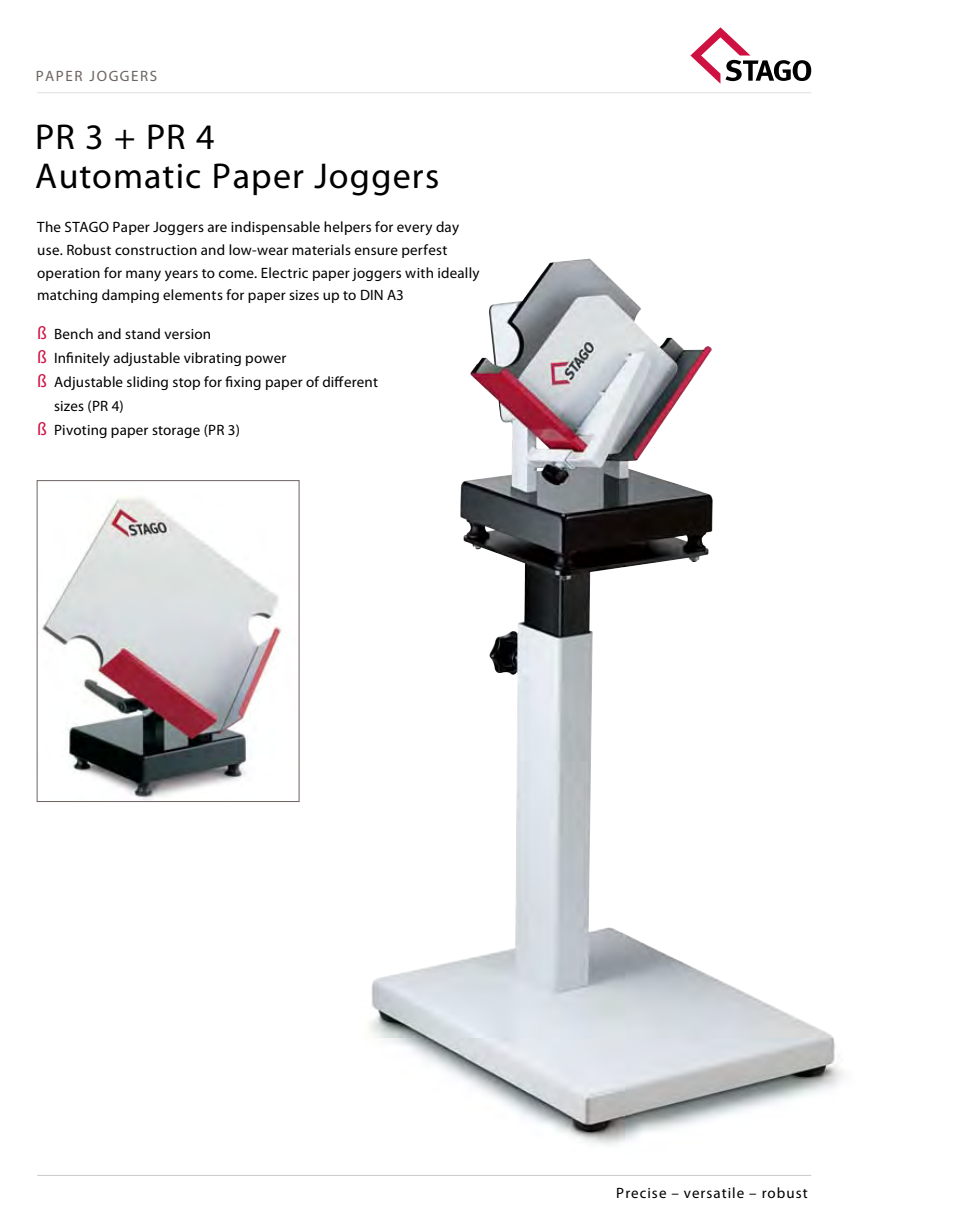
<style>
.page{position:relative;width:967px;height:1225px;background:#fff}
.page>*{position:absolute;margin:0;border:0;box-sizing:border-box;transform-origin:0 0}
.t1{font:36px/39px "Meta Plus Normal";letter-spacing:.03em;color:#000}
.t2{font:15px/22.5px "Meta Plus Normal";letter-spacing:.015em;color:#000}
.t3{font:500 15px/24px "Meta Plus";letter-spacing:.01em;color:#000}
.t4{font:15px "Meta Plus Normal";letter-spacing:.065em;color:#000}
.t5{font:15px "Meta Plus Normal";letter-spacing:.105em;color:#6c6361}
.s1{font-family:"Meta Plus Medium Caps"}
</style>
<div class="page">
<svg style="left:690px;top:27px;width:121px;height:57px"></svg>
<svg style="left:37px;top:92px;width:774px;height:1px"></svg>
<img style="left:42px;top:497px;width:240px;height:302px">
<div style="left:37px;top:480px;width:262px;height:321px;border:1px solid #6c6361"></div>
<img style="left:369px;top:263px;width:347px;height:883px">
<p class="t5" style="left:36px;top:67px;width:123px">PAPER JOGGERS</p>
<p class="t1" style="left:35px;top:118px;width:405px"><span class="s1">PR 3 + PR 4<br></span>Automatic Paper Joggers</p>
<p class="t2" style="left:37px;top:216px;width:444px">The STAGO Paper Joggers are indispensable helpers for every day use. Robust construction and low-wear materials ensure perfest operation for many years to come. Electric paper joggers with ideally matching damping elements for paper sizes up to DIN A3</p>
<p class="t3" style="left:54px;top:322px;width:325px">Bench and stand version<br>Infinitely adjustable vibrating power<br>Adjustable sliding stop for fixing paper of different sizes (PR 4)<br>Pivoting paper storage (PR 3)</p>
<p class="t4" style="left:616px;top:1184px;width:193px">Precise – versatile – robust</p>
</div>
